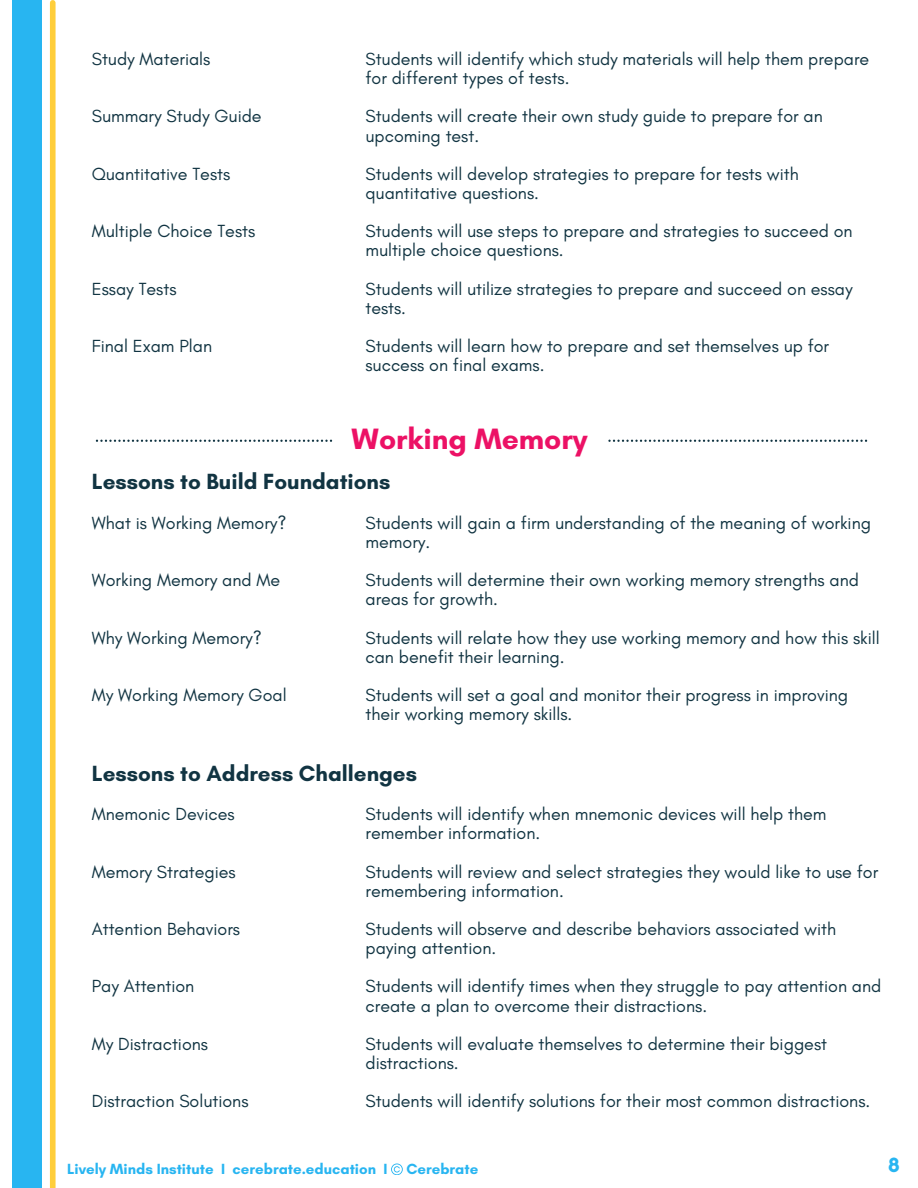
<style>
.page{position:relative;width:918px;height:1188px;background:#fff}
.page>*{position:absolute;margin:0;border:0;box-sizing:border-box;transform-origin:0 0}
.t1{font:700 30px "Glacial Indifference";color:#ec1165}
.t2{font:700 22.35px "Glacial Indifference";color:#113442}
.t3{font:700 21px "Glacial Indifference";color:#28b5f1}
.t4{font:17.85px/19.2px "Glacial Indifference";color:#113442}
.t5{font:700 15px "Glacial Indifference";color:#28b5f1}
</style>
<div class="page">
<div style="left:12px;top:0;width:30px;height:1188px;background:#28b5f1"></div>
<div style="left:50px;top:3px;width:6px;height:1185px;background:#ffce3b"></div>
<svg style="left:608px;top:440px;width:259px;height:2px"></svg>
<svg style="left:96px;top:440px;width:236px;height:2px"></svg>
<svg style="left:391px;top:1163px;width:11px;height:12px"></svg>
<h3 class="t4" style="left:92px;top:49px;width:120px">Study Materials</h3>
<h3 class="t4" style="left:92px;top:107px;width:171px">Summary Study Guide</h3>
<h3 class="t4" style="left:92px;top:164px;width:140px">Quantitative Tests</h3>
<h3 class="t4" style="left:92px;top:221px;width:165px">Multiple Choice Tests</h3>
<h3 class="t4" style="left:92px;top:279px;width:86px">Essay Tests</h3>
<h3 class="t4" style="left:92px;top:336px;width:122px">Final Exam Plan</h3>
<h3 class="t4" style="left:365px;top:49px;width:505px">Students will identify which study materials will help them prepare for different types of tests.</h3>
<h3 class="t4" style="left:365px;top:107px;width:459px">Students will create their own study guide to prepare for an upcoming test.</h3>
<h3 class="t4" style="left:365px;top:164px;width:435px">Students will develop strategies to prepare for tests with quantitative questions.</h3>
<h3 class="t4" style="left:365px;top:221px;width:489px">Students will use steps to prepare and strategies to succeed on multiple choice questions.</h3>
<p class="t4" style="left:365px;top:279px;width:489px">Students will utilize strategies to prepare and succeed on essay tests.</p>
<h1 class="t4" style="left:365px;top:336px;width:465px">Students will learn how to prepare and set themselves up for success on final exams.</h1>
<h2 class="t1" style="left:352px;top:420px;width:238px">Working Memory</h2>
<h3 class="t2" style="left:92px;top:468px;width:300px">Lessons to Build Foundations</h3>
<h3 class="t4" style="left:92px;top:513px;width:196px">What is Working Memory?</h3>
<h3 class="t4" style="left:92px;top:570px;width:190px">Working Memory and Me</h3>
<p class="t4" style="left:92px;top:628px;width:172px">Why Working Memory?</p>
<h3 class="t4" style="left:92px;top:685px;width:196px">My Working Memory Goal</h3>
<h3 class="t4" style="left:365px;top:513px;width:507px">Students will gain a firm understanding of the meaning of working memory.</h3>
<h3 class="t4" style="left:365px;top:570px;width:495px">Students will determine their own working memory strengths and areas for growth.</h3>
<p class="t4" style="left:365px;top:628px;width:516px">Students will relate how they use working memory and how this skill can benefit their learning.</p>
<h2 class="t4" style="left:365px;top:685px;width:484px">Students will set a goal and monitor their progress in improving their working memory skills.</h2>
<h3 class="t2" style="left:92px;top:760px;width:327px">Lessons to Address Challenges</h3>
<h3 class="t4" style="left:92px;top:804px;width:144px">Mnemonic Devices</h3>
<h3 class="t4" style="left:365px;top:804px;width:463px">Students will identify when mnemonic devices will help them remember information.</h3>
<h3 class="t4" style="left:365px;top:862px;width:514px">Students will review and select strategies they would like to use for remembering information.</h3>
<h3 class="t4" style="left:365px;top:919px;width:472px">Students will observe and describe behaviors associated with paying attention.</h3>
<h3 class="t4" style="left:365px;top:977px;width:517px">Students will identify times when they struggle to pay attention and create a plan to overcome their distractions.</h3>
<h3 class="t4" style="left:365px;top:1034px;width:463px">Students will evaluate themselves to determine their biggest distractions.</h3>
<p class="t4" style="left:365px;top:1091px;width:506px">Students will identify solutions for their most common distractions.</p>
<h3 class="t4" style="left:92px;top:862px;width:146px">Memory Strategies</h3>
<h3 class="t4" style="left:92px;top:919px;width:150px">Attention Behaviors</h3>
<h3 class="t4" style="left:92px;top:977px;width:104px">Pay Attention</h3>
<h3 class="t4" style="left:92px;top:1034px;width:118px">My Distractions</h3>
<h3 class="t4" style="left:92px;top:1091px;width:158px">Distraction Solutions</h3>
<p class="t5" style="left:67px;top:1160px;width:322px">Lively Minds Institute I cerebrate.education I</p>
<p class="t5" style="left:406px;top:1160px;width:73px">Cerebrate</p>
<h3 class="t3" style="left:888px;top:1152px;width:13px">8</h3>
</div>
